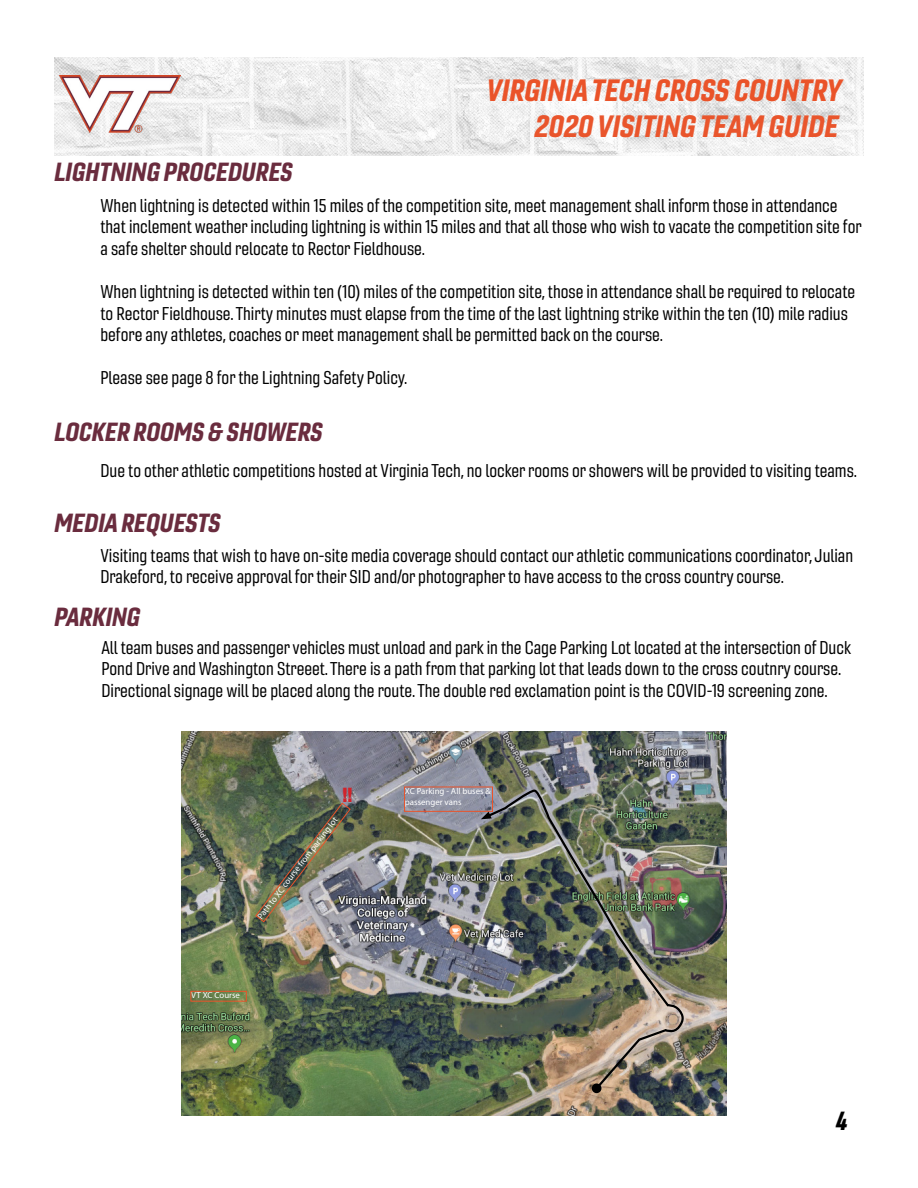
<style>
.page{position:relative;width:918px;height:1188px;background:#fff}
.page>*{position:absolute;margin:0;border:0;box-sizing:border-box;transform-origin:0 0}
.t1{font:30px "Gineso Con Bla It";color:#ea5329}
.t2{font:30px "Gineso Con Bla It";color:#e9552c}
.t3{font:25.5px "Gineso Con Bla It";color:#6a2c3e}
.t4{font:25.5px "Gineso Con Bla It";color:#000}
.t5{font:19.8px "Gineso Con Bla";color:#d2232a}
.t6{font:18px/21.6px "Gineso Con Reg";color:#000}
.t7{font:8.85px/10.6px "Myriad Pro";color:#fff}
</style>
<div class="page">
<img style="left:54px;top:58px;width:809px;height:97px">
<img style="left:59px;top:76px;width:121px;height:57px">
<img style="left:182px;top:731px;width:545px;height:384px">
<div style="left:404px;top:787px;width:89px;height:25px;border:1px solid #ea5329"></div>
<img style="left:255px;top:802px;width:96px;height:121px">
<div style="left:191px;top:991px;width:56px;height:11px;border:1px solid #ea5329"></div>
<img style="left:484px;top:788px;width:203px;height:303px">
<div style="left:592px;top:1083px;width:9px;height:10px;background:#000;border-radius:50%"></div>
<svg style="left:481px;top:812px;width:11px;height:7px"></svg>
<h2 class="t3" style="left:54px;top:156px;width:240px">LIGHTNING PROCEDURES</h2>
<h1 class="t1" style="left:486px;top:70px;width:356px">VIRGINIA TECH CROSS COUNTRY</h1>
<h1 class="t2" style="left:534px;top:107px;width:305px">2020 VISITING TEAM GUIDE</h1>
<p class="t6" style="left:100px;top:195px;width:763px">When lightning is detected within 15 miles of the competition site, meet management shall inform those in attendance that inclement weather including lightning is within 15 miles and that all those who wish to vacate the competition site for a safe shelter should relocate to Rector Fieldhouse.</p>
<p class="t6" style="left:100px;top:281px;width:756px">When lightning is detected within ten (10) miles of the competition site, those in attendance shall be required to relocate to Rector Fieldhouse. Thirty minutes must elapse from the time of the last lightning strike within the ten (10) mile radius before any athletes, coaches or meet management shall be permitted back on the course.</p>
<p class="t6" style="left:100px;top:367px;width:309px">Please see page 8 for the Lightning Safety Policy.</p>
<h2 class="t3" style="left:54px;top:416px;width:270px">LOCKER ROOMS &amp; SHOWERS</h2>
<p class="t6" style="left:100px;top:460px;width:758px">Due to other athletic competitions hosted at Virginia Tech, no locker rooms or showers will be provided to visiting teams.</p>
<h2 class="t3" style="left:54px;top:506px;width:168px">MEDIA REQUESTS</h2>
<p class="t6" style="left:100px;top:545px;width:754px">Visiting teams that wish to have on-site media coverage should contact our athletic communications coordinator, Julian<br>Drakeford, to receive approval for their SID and/or photographer to have access to the cross country course.</p>
<h2 class="t3" style="left:54px;top:600px;width:87px">PARKING</h2>
<p class="t6" style="left:101px;top:636px;width:751px">All team buses and passenger vehicles must unload and park in the Cage Parking Lot located at the intersection of Duck<br>Pond Drive and Washington Streeet. There is a path from that parking lot that leads down to the cross coutnry course.<br>Directional signage will be placed along the route. The double red exclamation point is the COVID-19 screening zone.</p>
<p class="t5" style="left:343px;top:781px;width:12px">!!</p>
<p class="t7" style="left:255px;top:914px;width:127px;rotate:-52deg">Path to XC course from parking lot</p>
<p class="t7" style="left:191px;top:990px;width:50px">VT XC Course</p>
<p class="t7" style="left:405px;top:786px;width:88px">XC Parking - All buses &amp; passenger vans</p>
<h2 class="t4" style="left:836px;top:1104px;width:13px">4</h2>
</div>
